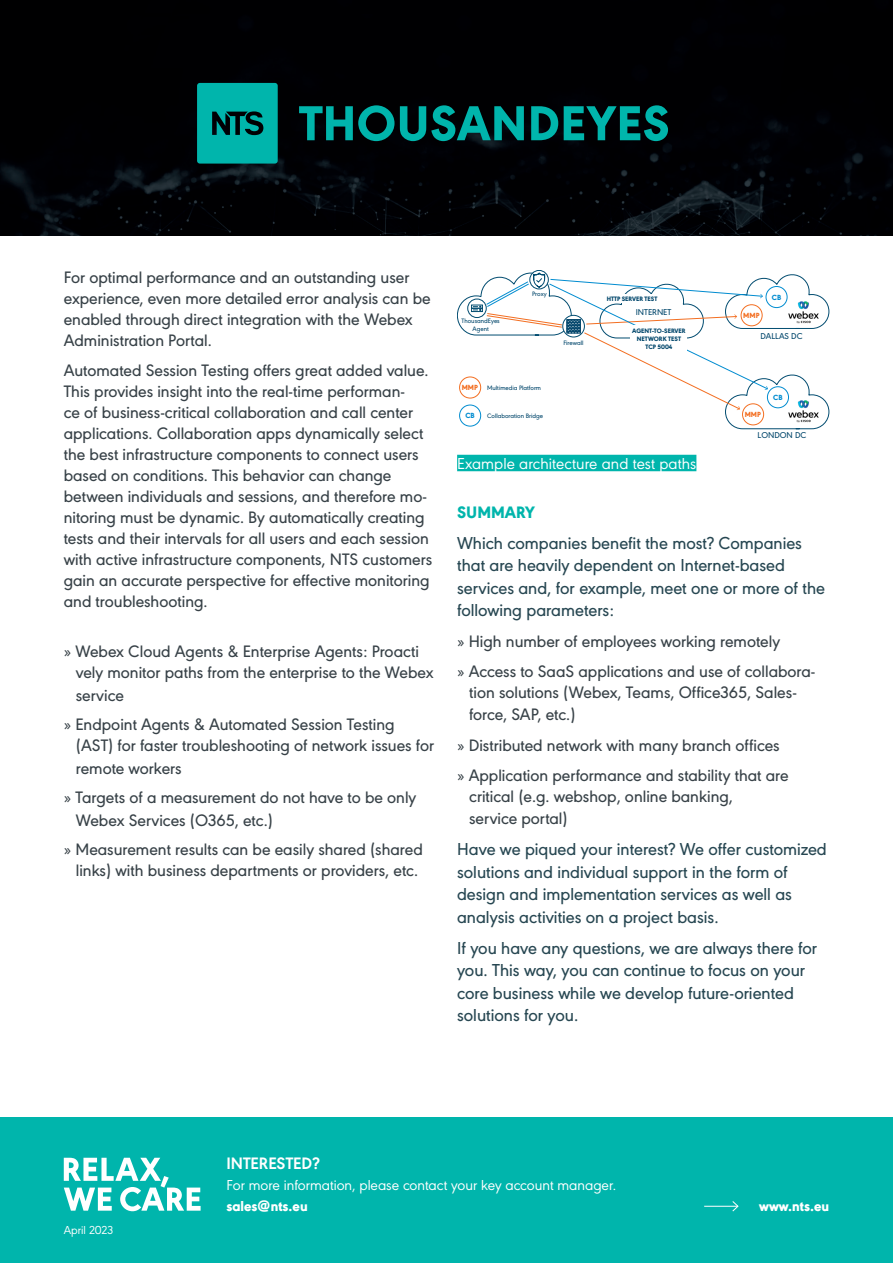
<style>
.page{position:relative;width:893px;height:1263px;background:#fff}
.page>*{position:absolute;margin:0;border:0;box-sizing:border-box;transform-origin:0 0}
.t1{font:800 51px "URW Geometric";letter-spacing:.015em;color:#00b5ac}
.t2{font:500 18px/22.5px "URW Geometric";color:#274752}
.t3{font:500 17.25px/21px "URW Geometric";color:#384248}
.t4{font:700 17.25px "URW Geometric";color:#fff}
.t5{font:800 17.25px "URW Geometric";color:#00b5ac}
.t6{font:16.5px "URW Geometric";letter-spacing:.005em;color:#fff}
.t7{font:15px "URW Geometric";color:#fff}
.t8{font:800 15px "URW Geometric";color:#fff}
.t9{font:12px "URW Geometric";color:#fff}
.t10{font:500 8.85px "URW Geometric";color:#00466b}
.t11{font:800 7.8px "URW Geometric";color:#f36e21}
.t12{font:800 7.8px "URW Geometric";color:#008cd0}
.t13{font:500 6.6px/7.9px "URW Geometric";color:#00466b;text-align:center}
.t14{font:800 6.6px/7.9px "URW Geometric";color:#00466b;text-align:center}
.s1{font-weight:400}
</style>
<div class="page">
<div style="left:0;top:1118px;width:893px;height:145px;background:#00b5ac"></div>
<svg style="left:64px;top:1158px;width:137px;height:53px"></svg>
<hr style="left:704px;top:1206px;width:34px;height:1px;background:#fff">
<svg style="left:732px;top:1201px;width:7px;height:11px"></svg>
<div style="left:529px;top:270px;width:20px;height:19px;border:1px solid #024c70;border-radius:50%"></div>
<svg style="left:457px;top:271px;width:372px;height:158px"></svg>
<div style="left:631px;top:326px;width:56px;height:25px;background:#fff"></div>
<div style="left:604px;top:294px;width:64px;height:9px;background:#fff"></div>
<div style="left:0;top:0;width:893px;height:236px;background:#000002"></div>
<svg style="left:197px;top:83px;width:81px;height:81px;background:#00a099"></svg>
<div style="left:457px;top:455px;width:239px;height:16px;background:#00b5ac"></div>
<h1 class="t1" style="left:300px;top:85px;width:372px">THOUSANDEYES</h1>
<p class="t3" style="left:64px;top:265px;width:368px">For optimal performance and an outstanding user experience, even more detailed error analysis can be enabled through direct integration with the Webex Administration Portal.</p>
<p class="t3" style="left:64px;top:358px;width:370px">Automated Session Testing offers great added value.<br>This provides insight into the real-time performan-<br>ce of business-critical collaboration and call center applications. Collaboration apps dynamically select the best infrastructure components to connect users based on conditions. This behavior can change between individuals and sessions, and therefore mo&shy;nitoring must be dynamic. By automatically creating tests and their intervals for all users and each session with active infrastructure components, NTS customers gain an accurate perspective for effective monitoring and troubleshooting.</p>
<p class="t3" style="left:76px;top:639px;width:359px;line-height:21.8px;text-indent:-12px"><span class="s1">»</span> Webex Cloud Agents &amp; Enterprise Agents: Proacti vely monitor paths from the enterprise to the Webex service</p>
<p class="t3" style="left:76px;top:712px;width:360px;line-height:21.8px;text-indent:-12px"><span class="s1">»</span> Endpoint Agents &amp; Automated Session Testing (AST) for faster troubleshooting of network issues for remote workers</p>
<p class="t3" style="left:76px;top:785px;width:342px;line-height:22.5px;text-indent:-12px"><span class="s1">»</span> Targets of a measurement do not have to be only<br>Webex Services (O365, etc.)</p>
<p class="t3" style="left:64px;top:837px;width:361px;text-align:center"><span class="s1">»</span> Measurement results can be easily shared (shared links) with business departments or providers, etc.</p>
<p class="t13" style="left:462px;top:317px;width:40px">ThousandEyes<br>Agent</p>
<p class="t13" style="left:532px;top:289px;width:16px">Proxy</p>
<p class="t11" style="left:462px;top:382px;width:18px">MMP</p>
<p class="t12" style="left:465px;top:410px;width:11px">CB</p>
<p class="t13" style="left:487px;top:384px;width:55px">Multimedia Platform</p>
<p class="t13" style="left:487px;top:412px;width:57px">Collaboration Bridge</p>
<p class="t13" style="left:563px;top:338px;width:22px">Firewall</p>
<p class="t14" style="left:607px;top:295px;width:52px">HTTP SERVER TEST</p>
<p class="t10" style="left:636px;top:305px;width:37px">INTERNET</p>
<p class="t14" style="left:632px;top:326px;width:55px">AGENT-TO-SERVER<br>NETWORK TEST<br>TCP 5004</p>
<p class="t6" style="left:457px;top:451px;width:241px">Example architecture and test paths</p>
<p class="t11" style="left:743px;top:310px;width:18px">MMP</p>
<p class="t12" style="left:772px;top:292px;width:11px">CB</p>
<p class="t10" style="left:760px;top:329px;width:44px">DALLAS DC</p>
<p class="t11" style="left:745px;top:409px;width:18px">MMP</p>
<p class="t12" style="left:773px;top:392px;width:11px">CB</p>
<p class="t10" style="left:757px;top:428px;width:50px">LONDON DC</p>
<p class="t5" style="left:457px;top:499px;width:79px">SUMMARY</p>
<p class="t2" style="left:457px;top:530px;width:369px">Which companies benefit the most? Companies that are heavily dependent on Internet-based services and, for example, meet one or more of the following parameters:</p>
<p class="t3" style="left:457px;top:625px;width:360px;line-height:29.5px"><span class="s1">»</span> High number of employees working remotely<br><span class="s1">»</span> Access to SaaS applications and use of collabora-</p>
<p class="t3" style="left:469px;top:679px;width:329px;line-height:22.5px">tion solutions (Webex, Teams, Office365, Sales&shy;force, SAP, etc.)</p>
<p class="t3" style="left:457px;top:729px;width:333px;line-height:29.5px"><span class="s1">»</span> Distributed network with many branch offices <span class="s1">»</span> Application performance and stability that are</p>
<p class="t3" style="left:469px;top:783px;width:265px;line-height:22.5px">critical (e.g. webshop, online banking, service portal)</p>
<p class="t2" style="left:457px;top:836px;width:371px">Have we piqued your interest? We offer customized solutions and individual support in the form of design and implementation services as well as analysis activities on a project basis.</p>
<p class="t2" style="left:457px;top:935px;width:362px">If you have any questions, we are always there for you. This way, you can continue to focus on your core business while we develop future-oriented solutions for you.</p>
<p class="t9" style="left:64px;top:1222px;width:51px">April 2023</p>
<p class="t4" style="left:226px;top:1150px;width:95px">INTERESTED?</p>
<p class="t7" style="left:226px;top:1174px;width:391px">For more information, please contact your key account manager.</p>
<p class="t8" style="left:226px;top:1195px;width:83px">sales@nts.eu</p>
<p class="t8" style="left:759px;top:1195px;width:71px">www.nts.eu</p>
</div>
